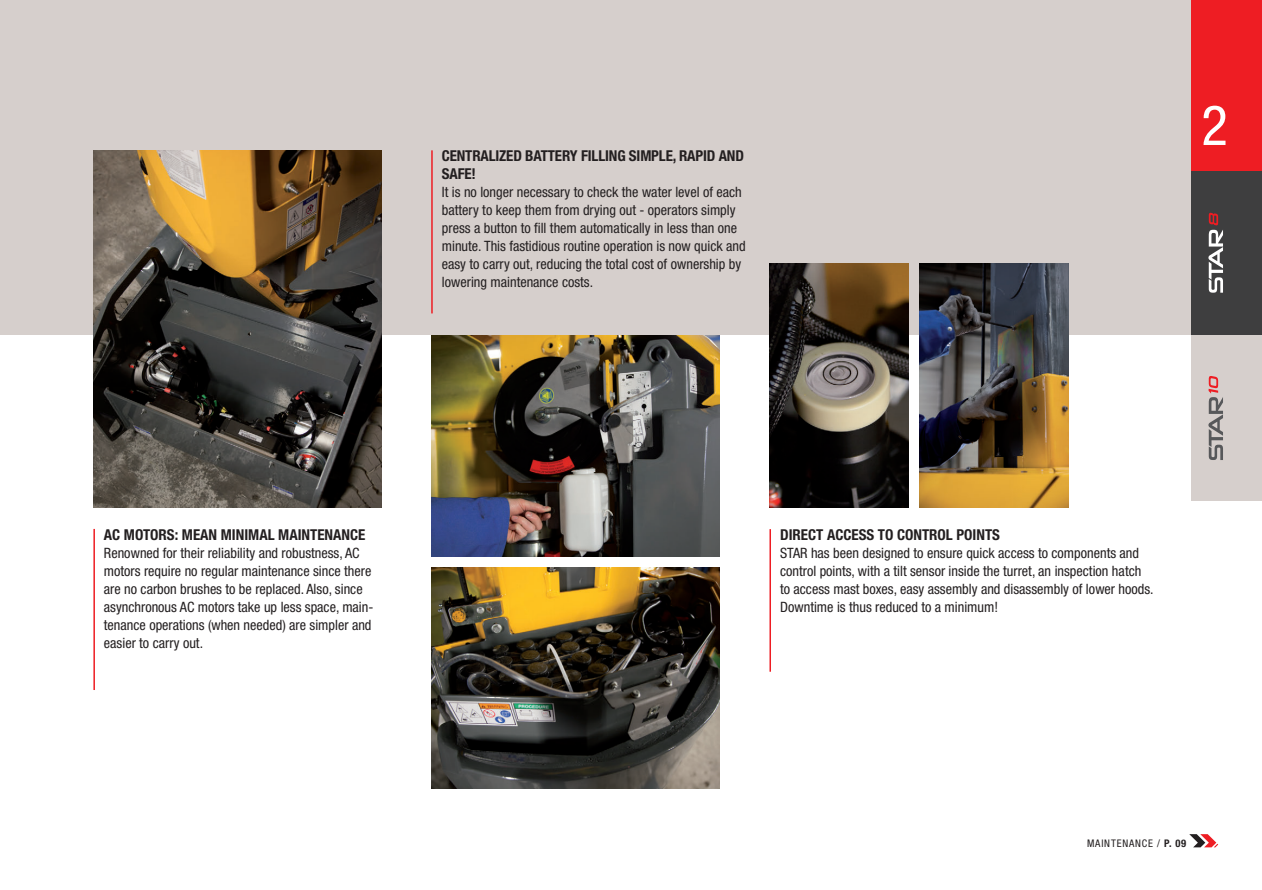
<style>
.page{position:relative;width:1262px;height:890px;background:#fff}
.page>*{position:absolute;margin:0;border:0;box-sizing:border-box;transform-origin:0 0}
.t1{font:condensed 55.5px "Helvetica Neue LT Std";color:#fff}
.t2{font:700 condensed 15px/18px "Helvetica Neue LT Std";color:#231f20}
.t3{font:condensed 14.25px/18px "Helvetica Neue LT Std";color:#231f20}
.t4{font:condensed 10.5px "Helvetica Neue LT Std";letter-spacing:.08em;color:#231f20}
.s1{font-weight:700}
</style>
<div class="page">
<svg style="left:1189px;top:834px;width:29px;height:13px"></svg>
<div style="left:0;top:0;width:1262px;height:335px;background:#d6cfcc"></div>
<div style="left:1191px;top:335px;width:71px;height:166px;background:#d6cfcc"></div>
<div style="left:1191px;top:158px;width:71px;height:177px;background:#3e3e3f"></div>
<div style="left:1191px;top:0;width:71px;height:170px;background:#ee1d23"></div>
<svg style="left:1208px;top:376px;width:15px;height:84px"></svg>
<svg style="left:1208px;top:212px;width:15px;height:80px"></svg>
<hr style="left:431px;top:150px;width:2px;height:163px;background:#ee1d23">
<img style="left:920px;top:264px;width:148px;height:243px">
<img style="left:431px;top:567px;width:288px;height:221px">
<img style="left:431px;top:335px;width:288px;height:221px">
<img style="left:93px;top:150px;width:289px;height:357px">
<img style="left:769px;top:264px;width:139px;height:243px">
<hr style="left:93px;top:529px;width:2px;height:161px;background:#ee1d23">
<hr style="left:769px;top:529px;width:2px;height:142px;background:#ee1d23">
<p class="t2" style="left:442px;top:146px;width:304px">CENTRALIZED BATTERY FILLING SIMPLE, RAPID AND<br>SAFE!</p>
<p class="t3" style="left:442px;top:183px;width:305px">It is no longer necessary to check the water level of each battery to keep them from drying out - operators simply press a button to fill them automatically in less than one minute. This fastidious routine operation is now quick and easy to carry out, reducing the total cost of ownership by lowering maintenance costs.</p>
<h1 class="t1" style="left:1201px;top:93px;width:28px">2</h1>
<p class="t2" style="left:104px;top:525px;width:263px">AC MOTORS: MEAN MINIMAL MAINTENANCE</p>
<p class="t3" style="left:104px;top:543px;width:271px">Renowned for their reliability and robustness, AC motors require no regular maintenance since there are no carbon brushes to be replaced. Also, since asynchronous AC motors take up less space, main&shy;tenance operations (when needed) are simpler and easier to carry out.</p>
<p class="t2" style="left:780px;top:525px;width:221px">DIRECT ACCESS TO CONTROL POINTS</p>
<p class="t3" style="left:780px;top:543px;width:375px">STAR has been designed to ensure quick access to components and control points, with a tilt sensor inside the turret, an inspection hatch to access mast boxes, easy assembly and disassembly of lower hoods.<br>Downtime is thus reduced to a minimum!</p>
<p class="t4" style="left:1087px;top:837px;width:101px">MAINTENANCE / <span class="s1">P. 09</span></p>
</div>
